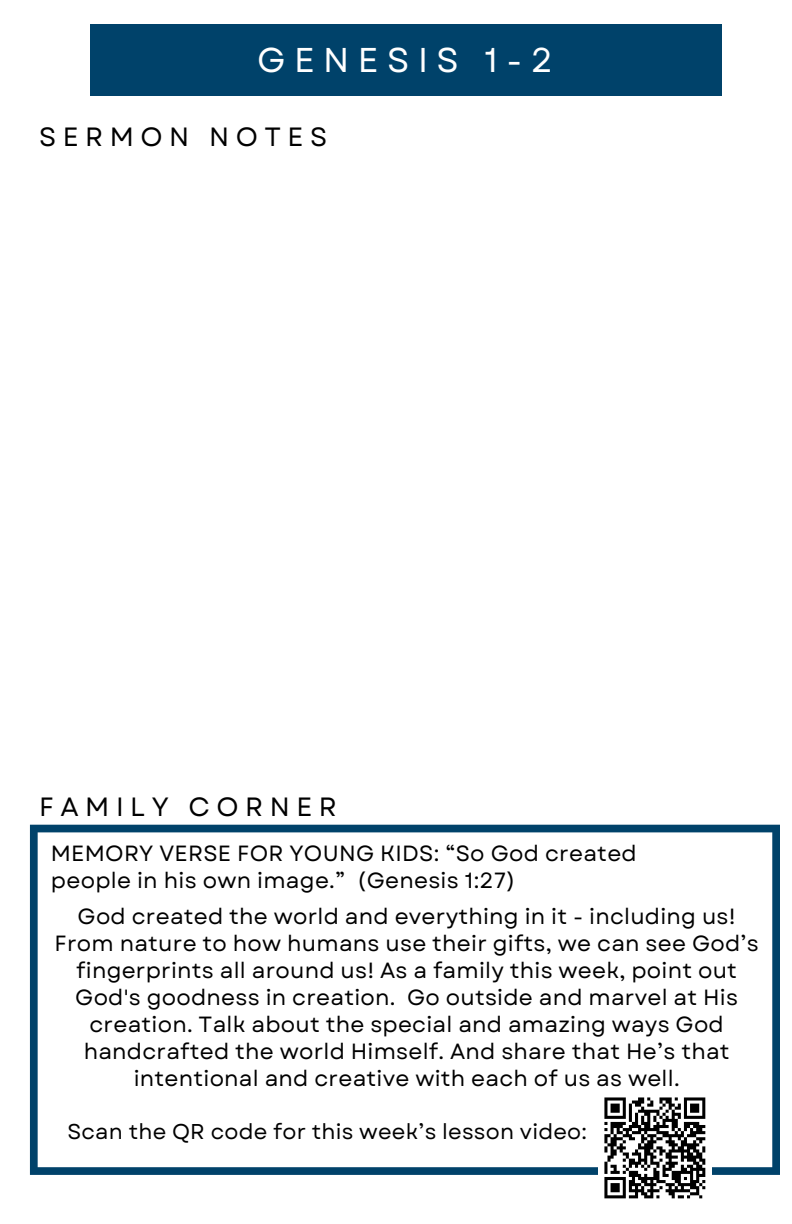
<style>
.page{position:relative;width:792px;height:1224px;background:#fff}
.page>*{position:absolute;margin:0;border:0;box-sizing:border-box;transform-origin:0 0}
.t1{font:34.4px "Garet";letter-spacing:.25em;color:#fff}
.t2{font:26.4px "Garet";letter-spacing:.25em;color:#000}
.t3{font:22px/27px "Garet";letter-spacing:.01em;color:#000;text-align:center}
.t4{font:21.4px "Garet";letter-spacing:.01em;color:#000}
</style>
<div class="page">
<div style="left:90px;top:24px;width:632px;height:72px;background:#00426a"></div>
<svg style="left:30px;top:825px;width:750px;height:350px"></svg>
<div style="left:598px;top:1091px;width:113px;height:113px;background:#fff"></div>
<svg style="left:604px;top:1097px;width:102px;height:102px"></svg>
<p class="t1" style="left:257px;top:35px;width:297px">GENESIS 1-2</p>
<p class="t2" style="left:39px;top:118px;width:290px">SERMON NOTES</p>
<p class="t2" style="left:39px;top:787px;width:299px">FAMILY CORNER</p>
<p class="t3" style="left:51px;top:840px;width:587px;text-align:left">MEMORY VERSE FOR YOUNG KIDS: “So God created people in his own image.” (Genesis 1:27)</p>
<h1 class="t3" style="left:55px;top:903px;width:706px">God created the world and everything in it - including us!<br>From nature to how humans use their gifts, we can see God’s fingerprints all around us! As a family this week, point out God's goodness in creation. Go outside and marvel at His creation. Talk about the special and amazing ways God handcrafted the world Himself. And share that He’s that intentional and creative with each of us as well.</h1>
<h2 class="t4" style="left:67px;top:1117px;width:521px">Scan the QR code for this week’s lesson video:</h2>
</div>
